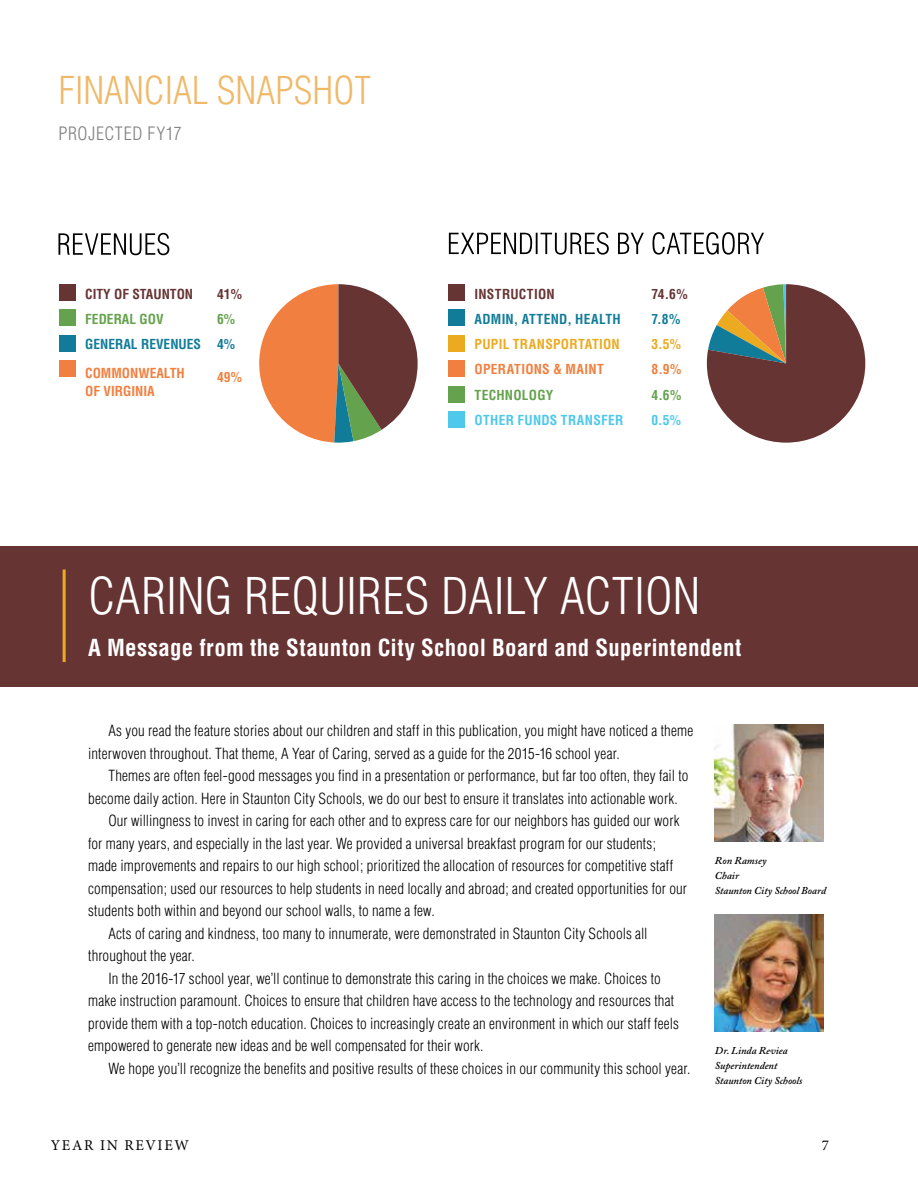
<style>
.page{position:relative;width:918px;height:1188px;background:#fff}
.page>*{position:absolute;margin:0;border:0;box-sizing:border-box;transform-origin:0 0}
.t1{font:300 condensed 49.35px "Helvetica";color:#fff}
.t2{font:300 condensed 37.5px "Helvetica";color:#efb969}
.t3{font:700 condensed 22.95px "Helvetica";letter-spacing:.01em;color:#fff}
.t4{font:300 condensed 18px "Helvetica";letter-spacing:.03em;color:#818081}
.t5{font:300 condensed 15px/22.5px "Helvetica";letter-spacing:.01em;color:#000}
.t6{font:15px "Minion Pro";letter-spacing:.11em;color:#000}
.t7{font:700 condensed 13.5px "Helvetica";color:#673434}
.t8{font:700 condensed 13.5px "Helvetica";color:#f18040}
.t9{font:700 condensed 13.5px "Helvetica";letter-spacing:.005em;color:#64a24d}
.t10{font:700 condensed 13.5px "Helvetica";letter-spacing:.015em;color:#ecaa20}
.t11{font:700 condensed 13.5px "Helvetica";letter-spacing:.02em;color:#4ec8eb}
.t12{font:700 condensed 13.5px "Helvetica";color:#117c9a}
.t13{font:700 condensed 13.5px "Helvetica";letter-spacing:.02em;color:#117c9a}
.t14{font:700 condensed 13.5px "Helvetica";letter-spacing:.02em;color:#f18040}
.t15{font:italic 600 10.5px/15px "Adobe Caslon Pro";color:#000}
</style>
<div class="page">
<div style="left:0;top:546px;width:918px;height:140px;background:#673434"></div>
<img style="left:715px;top:724px;width:108px;height:118px">
<img style="left:715px;top:914px;width:108px;height:118px">
<svg style="left:449px;top:232px;width:315px;height:23px"></svg>
<div style="left:448px;top:310px;width:17px;height:16px;background:#117c9a"></div>
<div style="left:448px;top:284px;width:17px;height:17px;background:#673434"></div>
<div style="left:448px;top:412px;width:17px;height:16px;background:#4ec8eb"></div>
<div style="left:448px;top:386px;width:17px;height:17px;background:#64a24d"></div>
<div style="left:448px;top:335px;width:17px;height:17px;background:#ecaa20"></div>
<div style="left:448px;top:361px;width:17px;height:16px;background:#f18040"></div>
<svg style="left:707px;top:284px;width:158px;height:159px"></svg>
<svg style="left:58px;top:233px;width:111px;height:22px"></svg>
<div style="left:59px;top:309px;width:17px;height:17px;background:#64a24d"></div>
<div style="left:59px;top:284px;width:17px;height:17px;background:#673434"></div>
<div style="left:59px;top:335px;width:17px;height:16px;background:#117c9a"></div>
<div style="left:59px;top:360px;width:17px;height:17px;background:#f18040"></div>
<svg style="left:259px;top:284px;width:159px;height:159px"></svg>
<hr style="left:63px;top:570px;width:3px;height:92px;background:#ecaa20">
<h2 class="t2" style="left:58px;top:67px;width:314px">FINANCIAL SNAPSHOT</h2>
<p class="t4" style="left:58px;top:122px;width:125px">PROJECTED FY17</p>
<p class="t7" style="left:85px;top:286px;width:110px">CITY OF STAUNTON</p>
<p class="t7" style="left:217px;top:286px;width:26px">41%</p>
<p class="t9" style="left:85px;top:311px;width:80px">FEDERAL GOV</p>
<p class="t9" style="left:217px;top:311px;width:19px">6%</p>
<p class="t12" style="left:85px;top:336px;width:151px">GENERAL REVENUES 4%</p>
<p class="t8" style="left:85px;top:365px;width:101px">COMMONWEALTH</p>
<p class="t8" style="left:217px;top:369px;width:26px">49%</p>
<p class="t8" style="left:85px;top:383px;width:71px">OF VIRGINIA</p>
<p class="t7" style="left:475px;top:286px;width:82px">INSTRUCTION</p>
<p class="t7" style="left:652px;top:286px;width:38px">74.6%</p>
<p class="t13" style="left:475px;top:311px;width:148px">ADMIN, ATTEND, HEALTH</p>
<p class="t12" style="left:652px;top:311px;width:30px">7.8%</p>
<p class="t10" style="left:475px;top:336px;width:147px">PUPIL TRANSPORTATION</p>
<p class="t10" style="left:652px;top:336px;width:31px">3.5%</p>
<p class="t14" style="left:475px;top:361px;width:131px">OPERATIONS &amp; MAINT</p>
<p class="t8" style="left:652px;top:361px;width:31px">8.9%</p>
<p class="t9" style="left:475px;top:386px;width:80px">TECHNOLOGY</p>
<p class="t9" style="left:652px;top:386px;width:31px">4.6%</p>
<p class="t11" style="left:475px;top:412px;width:150px">OTHER FUNDS TRANSFER</p>
<p class="t11" style="left:652px;top:412px;width:31px">0.5%</p>
<h1 class="t1" style="left:88px;top:565px;width:614px">CARING REQUIRES DAILY ACTION</h1>
<h3 class="t3" style="left:88px;top:633px;width:655px">A Message from the Staunton City School Board and Superintendent</h3>
<p class="t5" style="left:88px;top:719px;width:607px;text-indent:20px">As you read the feature stories about our children and staff in this publication, you might have noticed a theme interwoven throughout. That theme, A Year of Caring, served as a guide for the 2015-16 school year.</p>
<p class="t5" style="left:108px;top:764px;width:582px">Themes are often feel-good messages you find in a presentation or performance, but far too often, they fail to</p>
<p class="t5" style="left:88px;top:787px;width:591px">become daily action. Here in Staunton City Schools, we do our best to ensure it translates into actionable work.</p>
<p class="t5" style="left:108px;top:809px;width:573px">Our willingness to invest in caring for each other and to express care for our neighbors has guided our work</p>
<p class="t5" style="left:88px;top:832px;width:570px">for many years, and especially in the last year. We provided a universal breakfast program for our students;</p>
<p class="t5" style="left:88px;top:854px;width:587px">made improvements and repairs to our high school; prioritized the allocation of resources for competitive staff</p>
<p class="t5" style="left:88px;top:877px;width:600px">compensation; used our resources to help students in need locally and abroad; and created opportunities for our</p>
<p class="t5" style="left:88px;top:899px;width:348px">students both within and beyond our school walls, to name a few.</p>
<p class="t5" style="left:108px;top:922px;width:541px">Acts of caring and kindness, too many to innumerate, were demonstrated in Staunton City Schools all</p>
<p class="t5" style="left:88px;top:944px;width:108px">throughout the year.</p>
<p class="t5" style="left:108px;top:967px;width:554px">In the 2016-17 school year, we’ll continue to demonstrate this caring in the choices we make. Choices to</p>
<p class="t5" style="left:88px;top:989px;width:588px">make instruction paramount. Choices to ensure that children have access to the technology and resources that</p>
<p class="t5" style="left:88px;top:1012px;width:592px">provide them with a top-notch education. Choices to increasingly create an environment in which our staff feels</p>
<p class="t5" style="left:88px;top:1034px;width:397px">empowered to generate new ideas and be well compensated for their work.</p>
<p class="t5" style="left:108px;top:1057px;width:584px">We hope you’ll recognize the benefits and positive results of these choices in our community this school year.</p>
<p class="t15" style="left:715px;top:853px;width:113px">Ron Ramsey<br>Chair<br>Staunton City School Board</p>
<p class="t15" style="left:715px;top:1043px;width:89px">Dr. Linda Reviea<br>Superintendent<br>Staunton City Schools</p>
<p class="t6" style="left:51px;top:1135px;width:140px">YEAR IN REVIEW</p>
<p class="t6" style="left:822px;top:1135px;width:9px">7</p>
</div>
